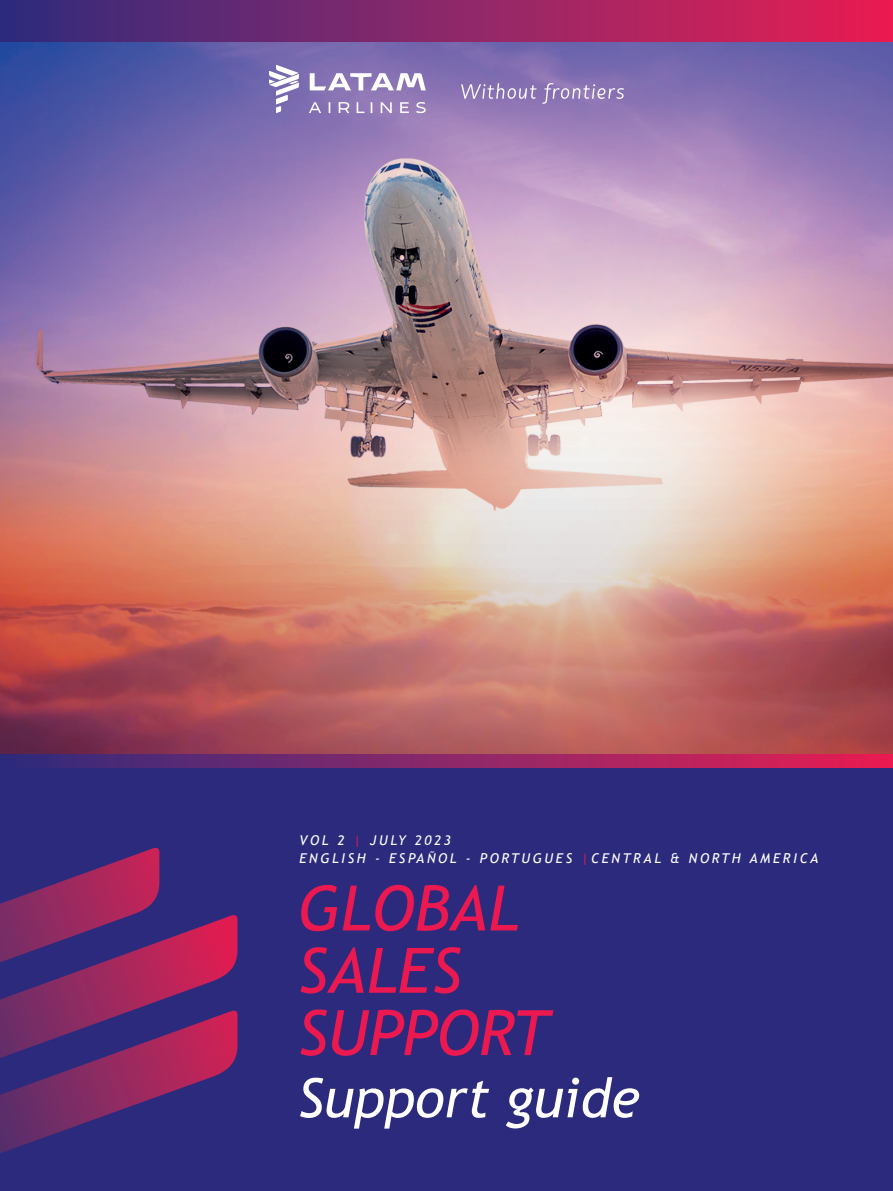
<style>
.page{position:relative;width:893px;height:1191px;background:#fff}
.page>*{position:absolute;margin:0;border:0;box-sizing:border-box;transform-origin:0 0}
.t1{font:italic 62.7px/62.2px "Trebuchet MS";color:#ec1951}
.t2{font:italic 54.45px "Trebuchet MS";color:#fff}
.t3{font:italic 13.5px/18px "Trebuchet MS";letter-spacing:.19em;color:#fff}
.s1{color:#d91a5b}
</style>
<div class="page">
<img style="left:0;top:42px;width:893px;height:712px">
<div style="left:0;top:754px;width:893px;height:437px;background:#2c2a7c"></div>
<svg style="left:0;top:848px;width:238px;height:305px"></svg>
<svg style="left:46px;top:754px;width:847px;height:14px;background:#912567"></svg>
<div style="left:0;top:0;width:893px;height:42px;background:linear-gradient(to right,#302d7e,#e81f53)"></div>
<svg style="left:309px;top:102px;width:117px;height:11px"></svg>
<svg style="left:310px;top:73px;width:116px;height:17px"></svg>
<svg style="left:269px;top:65px;width:30px;height:48px"></svg>
<svg style="left:461px;top:83px;width:163px;height:21px;background:#9d88bf"></svg>
<p class="t3" style="left:300px;top:831px;width:520px">VOL 2 <span class="s1">|</span> JULY 2023<br>ENGLISH - ESPAÑOL - PORTUGUES <span class="s1">|</span>CENTRAL &amp; NORTH AMERICA</p>
<h1 class="t1" style="left:298px;top:877px;width:252px">GLOBAL<br>SALES<br>SUPPORT</h1>
<h2 class="t2" style="left:298px;top:1064px;width:344px">Support guide</h2>
</div>
